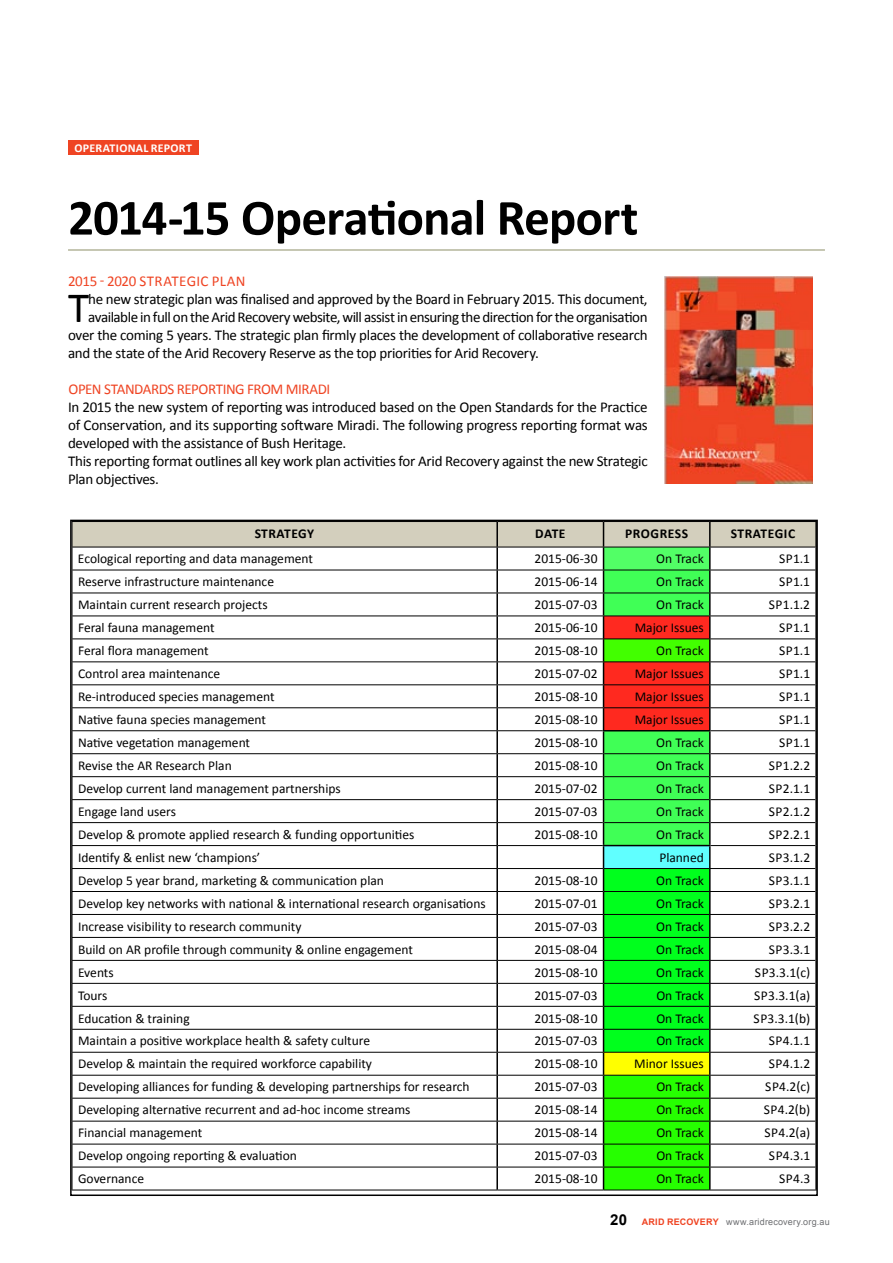
<style>
.page{position:relative;width:893px;height:1263px;background:#fff}
.page>*{position:absolute;margin:0;border:0;box-sizing:border-box;transform-origin:0 0}
.t1{font:700 51px "Calibri";letter-spacing:-.02em;color:#000}
.t2{font:43.35px "Calibri";color:#000}
.t3{font:15px/18px "Calibri";letter-spacing:-.02em;color:#000}
.t4{font:15px "Calibri";letter-spacing:-.03em;color:#ef4423}
.t5{font:700 15px "Arial";color:#000}
.t6{font:13.5px "Calibri";color:#000}
.t7{font:700 13.5px "Calibri";letter-spacing:.04em;color:#000}
.t8{font:700 12px "Calibri";letter-spacing:.02em;color:#fff}
.t9{font:9px "Arial";letter-spacing:.02em;color:#6d6e71}
.s1{font-weight:700;color:#ef4423}
</style>
<div class="page">
<div style="left:68px;top:140px;width:130px;height:15px;background:#ef4423"></div>
<img style="left:665px;top:277px;width:147px;height:207px">
<hr style="left:68px;top:250px;width:757px;height:1px;background:#8e8f67">
<hr style="left:72px;top:1190px;width:425px;height:1px;background:#000">
<hr style="left:497px;top:1190px;width:106px;height:1px;background:#000">
<hr style="left:603px;top:1190px;width:107px;height:1px;background:#000">
<hr style="left:710px;top:1190px;width:107px;height:1px;background:#000">
<svg style="left:73px;top:523px;width:742px;height:667px"></svg>
<hr style="left:709px;top:823px;width:2px;height:22px;background:#000">
<hr style="left:603px;top:845px;width:108px;height:1px;background:#000">
<p class="t8" style="left:74px;top:141px;width:119px">OPE RATIONAL REPORT</p>
<h1 class="t1" style="left:68px;top:185px;width:572px">2014-15 OPERATIONAL REPORT</h1>
<p class="t4" style="left:68px;top:271px;width:80px">2015 - 2020 strategic</p>
<p class="t4" style="left:212px;top:271px;width:9px">plan</p>
<h2 class="t2" style="left:68px;top:280px;width:23px">T</h2>
<p class="t3" style="left:88px;top:290px;width:561px">he new strategic plan was finalised and approved by the Board in February 2015. This document,</p>
<p class="t3" style="left:88px;top:308px;width:561px">available in full on the Arid Recovery website, will assist in ensuring the direction for the organisation</p>
<p class="t3" style="left:68px;top:326px;width:581px">over the coming 5 years. The strategic plan firmly places the development of collaborative research</p>
<p class="t3" style="left:68px;top:344px;width:472px">and the state of the Arid Recovery Reserve as the top priorities for Arid Recovery.</p>
<p class="t4" style="left:68px;top:379px;width:263px">OPEN STANDARDS REPORTING FROM MIRADI</p>
<p class="t3" style="left:68px;top:398px;width:581px">In 2015 the new system of reporting was introduced based on the Open Standards for the Practice of Conservation, and its supporting software Miradi. The following progress reporting format was developed with the assistance of Bush Heritage.<br>This reporting format outlines all key work plan activities for Arid Recovery against the new Strategic Plan objectives.</p>
<p class="t7" style="left:255px;top:524px;width:53px">STRATEGY</p>
<p class="t7" style="left:535px;top:524px;width:32px">DATE</p>
<p class="t7" style="left:625px;top:524px;width:57px">PROGRESS</p>
<p class="t7" style="left:731px;top:524px;width:52px">STRATEGIC</p>
<p class="t6" style="left:78px;top:550px;width:236px">Ecological reporting and data management</p>
<p class="t6" style="left:534px;top:550px;width:65px">2015-06-30</p>
<p class="t6" style="left:656px;top:550px;width:49px">On Track</p>
<p class="t6" style="left:779px;top:550px;width:33px">sp1.1</p>
<p class="t6" style="left:78px;top:573px;width:198px">Reserve infrastructure maintenance</p>
<p class="t6" style="left:534px;top:573px;width:65px">2015-06-14</p>
<p class="t6" style="left:656px;top:573px;width:49px">On Track</p>
<p class="t6" style="left:779px;top:573px;width:33px">sp1.1</p>
<p class="t6" style="left:78px;top:596px;width:191px">Maintain current research projects</p>
<p class="t6" style="left:534px;top:596px;width:65px">2015-07-03</p>
<p class="t6" style="left:656px;top:596px;width:49px">On Track</p>
<p class="t6" style="left:769px;top:596px;width:43px">sp1.1.2</p>
<p class="t6" style="left:78px;top:619px;width:138px">Feral fauna management</p>
<p class="t6" style="left:534px;top:619px;width:65px">2015-06-10</p>
<p class="t6" style="left:635px;top:619px;width:71px">Major Issues</p>
<p class="t6" style="left:779px;top:619px;width:33px">sp1.1</p>
<p class="t6" style="left:78px;top:642px;width:132px">Feral flora management</p>
<p class="t6" style="left:534px;top:642px;width:65px">2015-08-10</p>
<p class="t6" style="left:656px;top:642px;width:49px">On Track</p>
<p class="t6" style="left:779px;top:642px;width:33px">sp1.1</p>
<p class="t6" style="left:78px;top:665px;width:144px">Control area maintenance</p>
<p class="t6" style="left:535px;top:665px;width:65px">2015-07-02</p>
<p class="t6" style="left:635px;top:665px;width:71px">Major Issues</p>
<p class="t6" style="left:779px;top:665px;width:33px">sp1.1</p>
<p class="t6" style="left:78px;top:688px;width:198px">Re-introduced species management</p>
<p class="t6" style="left:535px;top:688px;width:65px">2015-08-10</p>
<p class="t6" style="left:635px;top:688px;width:71px">Major Issues</p>
<p class="t6" style="left:779px;top:688px;width:33px">sp1.1</p>
<p class="t6" style="left:78px;top:711px;width:190px">Native fauna species management</p>
<p class="t6" style="left:535px;top:711px;width:65px">2015-08-10</p>
<p class="t6" style="left:635px;top:711px;width:71px">Major Issues</p>
<p class="t6" style="left:779px;top:711px;width:33px">sp1.1</p>
<p class="t6" style="left:78px;top:734px;width:174px">Native vegetation management</p>
<p class="t6" style="left:535px;top:734px;width:65px">2015-08-10</p>
<p class="t6" style="left:656px;top:734px;width:49px">On Track</p>
<p class="t6" style="left:779px;top:734px;width:33px">sp1.1</p>
<p class="t6" style="left:78px;top:757px;width:155px">Revise the AR Research Plan</p>
<p class="t6" style="left:535px;top:757px;width:65px">2015-08-10</p>
<p class="t6" style="left:656px;top:757px;width:49px">On Track</p>
<p class="t6" style="left:769px;top:757px;width:43px">sp1.2.2</p>
<p class="t6" style="left:78px;top:780px;width:264px">Develop current land management partnerships</p>
<p class="t6" style="left:535px;top:780px;width:65px">2015-07-02</p>
<p class="t6" style="left:656px;top:780px;width:49px">On Track</p>
<p class="t6" style="left:769px;top:780px;width:43px">sp2.1.1</p>
<p class="t6" style="left:78px;top:803px;width:99px">Engage land users</p>
<p class="t6" style="left:535px;top:803px;width:65px">2015-07-03</p>
<p class="t6" style="left:656px;top:803px;width:49px">On Track</p>
<p class="t6" style="left:769px;top:803px;width:43px">sp2.1.2</p>
<p class="t6" style="left:78px;top:826px;width:338px">Develop &amp; promote applied research &amp; funding opportunities</p>
<p class="t6" style="left:535px;top:826px;width:65px">2015-08-10</p>
<p class="t6" style="left:656px;top:826px;width:49px">On Track</p>
<p class="t6" style="left:769px;top:826px;width:43px">sp2.2.1</p>
<p class="t6" style="left:78px;top:849px;width:184px">Identify &amp; enlist new ‘champions’</p>
<p class="t6" style="left:659px;top:849px;width:46px">Planned</p>
<p class="t6" style="left:769px;top:849px;width:43px">sp3.1.2</p>
<p class="t6" style="left:78px;top:872px;width:307px">Develop 5 year brand, marketing &amp; communication plan</p>
<p class="t6" style="left:535px;top:872px;width:65px">2015-08-10</p>
<p class="t6" style="left:656px;top:872px;width:49px">On Track</p>
<p class="t6" style="left:769px;top:872px;width:43px">sp3.1.1</p>
<p class="t6" style="left:78px;top:895px;width:409px">Develop key networks with national &amp; international research organisations</p>
<p class="t6" style="left:535px;top:895px;width:65px">2015-07-01</p>
<p class="t6" style="left:656px;top:895px;width:49px">On Track</p>
<p class="t6" style="left:769px;top:895px;width:43px">sp3.2.1</p>
<p class="t6" style="left:78px;top:918px;width:225px">Increase visibility to research community</p>
<p class="t6" style="left:535px;top:918px;width:65px">2015-07-03</p>
<p class="t6" style="left:656px;top:918px;width:49px">On Track</p>
<p class="t6" style="left:769px;top:918px;width:43px">sp3.2.2</p>
<p class="t6" style="left:78px;top:940px;width:336px">Build on AR profile through community &amp; online engagement</p>
<p class="t6" style="left:535px;top:940px;width:65px">2015-08-04</p>
<p class="t6" style="left:656px;top:940px;width:49px">On Track</p>
<p class="t6" style="left:769px;top:940px;width:43px">sp3.3.1</p>
<p class="t6" style="left:78px;top:963px;width:37px">Events</p>
<p class="t6" style="left:535px;top:963px;width:65px">2015-08-10</p>
<p class="t6" style="left:656px;top:963px;width:49px">On Track</p>
<p class="t6" style="left:755px;top:963px;width:57px">sp3.3.1(c)</p>
<p class="t6" style="left:78px;top:986px;width:31px">Tours</p>
<p class="t6" style="left:535px;top:986px;width:65px">2015-07-03</p>
<p class="t6" style="left:656px;top:986px;width:49px">On Track</p>
<p class="t6" style="left:754px;top:986px;width:57px">sp3.3.1(a)</p>
<p class="t6" style="left:78px;top:1009px;width:113px">Education &amp; training</p>
<p class="t6" style="left:535px;top:1009px;width:65px">2015-08-10</p>
<p class="t6" style="left:656px;top:1009px;width:49px">On Track</p>
<p class="t6" style="left:754px;top:1009px;width:58px">sp3.3.1(b)</p>
<p class="t6" style="left:78px;top:1032px;width:293px">Maintain a positive workplace health &amp; safety culture</p>
<p class="t6" style="left:535px;top:1032px;width:65px">2015-07-03</p>
<p class="t6" style="left:656px;top:1032px;width:49px">On Track</p>
<p class="t6" style="left:769px;top:1032px;width:43px">sp4.1.1</p>
<p class="t6" style="left:78px;top:1055px;width:295px">Develop &amp; maintain the required workforce capability</p>
<p class="t6" style="left:535px;top:1055px;width:65px">2015-08-10</p>
<p class="t6" style="left:634px;top:1055px;width:71px">Minor Issues</p>
<p class="t6" style="left:769px;top:1055px;width:43px">sp4.1.2</p>
<p class="t6" style="left:78px;top:1078px;width:393px">Developing alliances for funding &amp; developing partnerships for research</p>
<p class="t6" style="left:535px;top:1078px;width:65px">2015-07-03</p>
<p class="t6" style="left:656px;top:1078px;width:49px">On Track</p>
<p class="t6" style="left:765px;top:1078px;width:46px">sp4.2(c)</p>
<p class="t6" style="left:78px;top:1101px;width:334px">Developing alternative recurrent and ad-hoc income streams</p>
<p class="t6" style="left:535px;top:1101px;width:65px">2015-08-14</p>
<p class="t6" style="left:656px;top:1101px;width:49px">On Track</p>
<p class="t6" style="left:764px;top:1101px;width:48px">sp4.2(b)</p>
<p class="t6" style="left:78px;top:1124px;width:126px">Financial management</p>
<p class="t6" style="left:535px;top:1124px;width:65px">2015-08-14</p>
<p class="t6" style="left:656px;top:1124px;width:49px">On Track</p>
<p class="t6" style="left:764px;top:1124px;width:47px">sp4.2(a)</p>
<p class="t6" style="left:78px;top:1147px;width:220px">Develop ongoing reporting &amp; evaluation</p>
<p class="t6" style="left:535px;top:1147px;width:65px">2015-07-03</p>
<p class="t6" style="left:656px;top:1147px;width:49px">On Track</p>
<p class="t6" style="left:769px;top:1147px;width:43px">sp4.3.1</p>
<p class="t6" style="left:78px;top:1170px;width:68px">Governance</p>
<p class="t6" style="left:535px;top:1170px;width:65px">2015-08-10</p>
<p class="t6" style="left:656px;top:1170px;width:49px">On Track</p>
<p class="t6" style="left:779px;top:1170px;width:33px">sp4.3</p>
<p class="t5" style="left:610px;top:1210px;width:18px">20</p>
<p class="t9" style="left:642px;top:1216px;width:189px"><span class="s1">ARID RECOVERy</span> www.aridrecovery.org.au</p>
</div>
